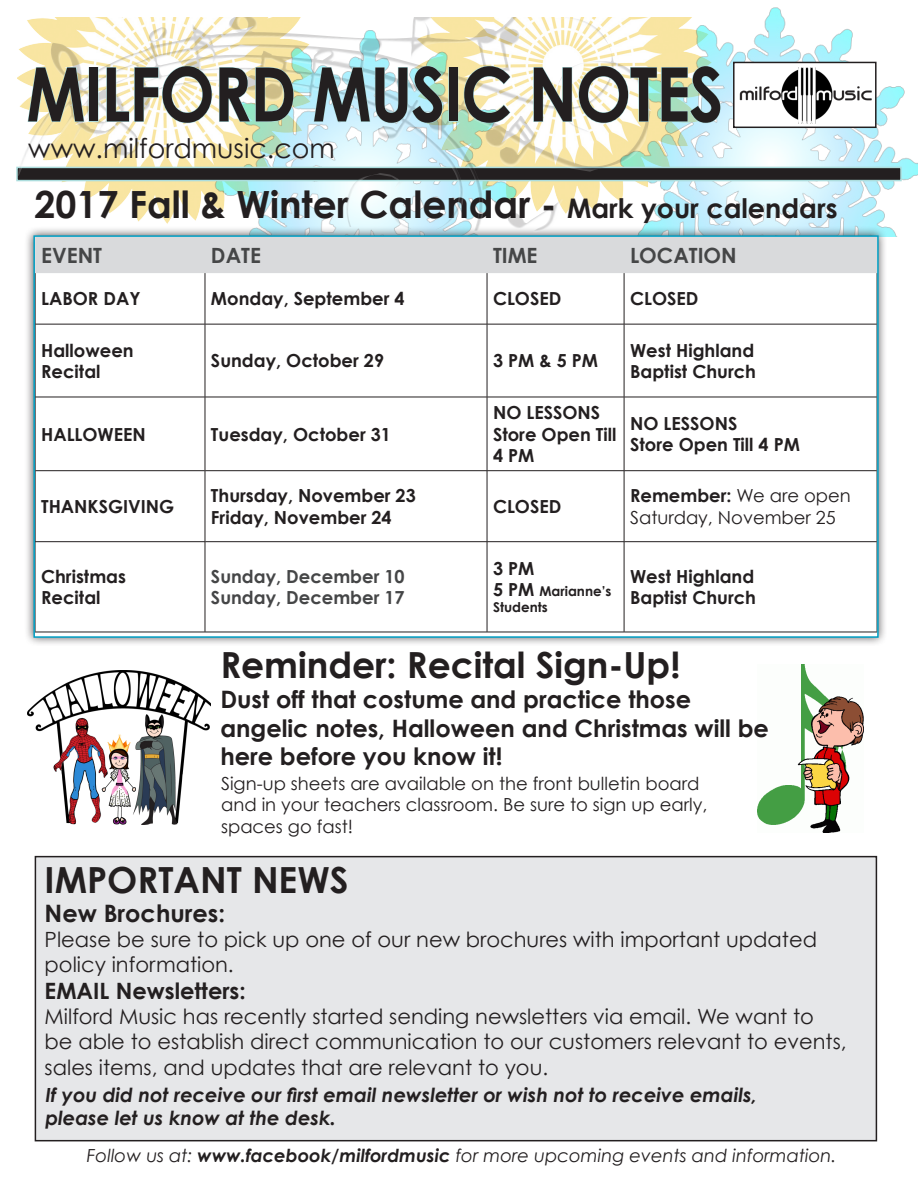
<style>
.page{position:relative;width:918px;height:1188px;background:#fff}
.page>*{position:absolute;margin:0;border:0;box-sizing:border-box;transform-origin:0 0}
.Title_2{font:700 75px "Century Gothic";letter-spacing:-.02em;color:#231f20;scale:.88 1}
.Title_2-2{font:700 37.5px "Century Gothic";color:#231f20}
.Title_2-3{font:700 36px "Century Gothic";color:#231f20}
.Title_2-4{font:27px "Century Gothic";color:#231f20}
.Title_2-5{font:700 24px/28.8px "Century Gothic";color:#231f20}
.Title_2-6{font:700 22.5px "Century Gothic";color:#231f20}
.Title_2-7{font:21px/25.2px "Century Gothic";color:#231f20}
.Title_2-8{font:700 21px "Century Gothic";color:#454647}
.Title_2-9{font:italic 700 19.5px/23.4px "Century Gothic";color:#231f20}
.Title_2-10{font:700 18px/21.6px "Century Gothic";color:#231f20}
.Title_2-11{font:18px/21.6px "Century Gothic";color:#231f20}
.Title_2-12{font:italic 18px "Century Gothic";color:#231f20}
.Title_2-13{font:700 18px/21.6px "Century Gothic";color:#454647}
.Title_2-14{font:700 13.5px/16.2px "Century Gothic";color:#231f20}
.s1{font-size:27px}
.s2{font-weight:700}
.s3{font-size:18px}
</style>
<div class="page">
<img style="left:608px;top:7px;width:310px;height:230px">
<img style="left:758px;top:665px;width:106px;height:167px">
<div style="left:17px;top:167px;width:884px;height:14px;background:#231f20"></div>
<div style="left:16px;top:167px;width:886px;height:14px;border:2px solid #acdddd"></div>
<div style="left:24px;top:226px;width:864px;height:421px;background:#231f20;opacity:.75"></div>
<div style="left:34px;top:236px;width:844px;height:401px;background:#fff"></div>
<div style="left:36px;top:238px;width:840px;height:35px;background:#d9dadc"></div>
<hr style="left:487px;top:273px;width:1px;height:51px;background:#231f20">
<hr style="left:624px;top:273px;width:1px;height:51px;background:#231f20">
<hr style="left:35px;top:324px;width:170px;height:1px;background:#231f20">
<hr style="left:205px;top:324px;width:282px;height:1px;background:#231f20">
<hr style="left:487px;top:324px;width:137px;height:1px;background:#231f20">
<hr style="left:487px;top:324px;width:1px;height:73px;background:#231f20">
<hr style="left:624px;top:324px;width:253px;height:1px;background:#231f20">
<hr style="left:624px;top:324px;width:1px;height:73px;background:#231f20">
<hr style="left:35px;top:397px;width:170px;height:1px;background:#231f20">
<hr style="left:205px;top:397px;width:282px;height:1px;background:#231f20">
<hr style="left:487px;top:397px;width:137px;height:1px;background:#231f20">
<hr style="left:487px;top:397px;width:1px;height:74px;background:#231f20">
<hr style="left:624px;top:397px;width:253px;height:1px;background:#231f20">
<hr style="left:624px;top:397px;width:1px;height:74px;background:#231f20">
<hr style="left:35px;top:470px;width:170px;height:1px;background:#231f20">
<hr style="left:205px;top:470px;width:282px;height:1px;background:#231f20">
<hr style="left:487px;top:470px;width:137px;height:1px;background:#231f20">
<hr style="left:487px;top:471px;width:1px;height:70px;background:#231f20">
<hr style="left:624px;top:470px;width:253px;height:1px;background:#231f20">
<hr style="left:624px;top:471px;width:1px;height:70px;background:#231f20">
<hr style="left:205px;top:541px;width:282px;height:1px;background:#231f20">
<hr style="left:205px;top:542px;width:1px;height:90px;background:#231f20">
<hr style="left:487px;top:541px;width:137px;height:1px;background:#231f20">
<hr style="left:487px;top:542px;width:1px;height:90px;background:#231f20">
<hr style="left:624px;top:541px;width:253px;height:1px;background:#231f20">
<hr style="left:624px;top:542px;width:1px;height:90px;background:#231f20">
<hr style="left:35px;top:632px;width:170px;height:1px;background:#231f20">
<hr style="left:205px;top:632px;width:282px;height:1px;background:#231f20">
<hr style="left:487px;top:632px;width:137px;height:1px;background:#231f20">
<hr style="left:624px;top:632px;width:253px;height:1px;background:#231f20">
<hr style="left:205px;top:273px;width:1px;height:51px;background:#231f20">
<hr style="left:205px;top:324px;width:1px;height:73px;background:#231f20">
<hr style="left:205px;top:397px;width:1px;height:74px;background:#231f20">
<hr style="left:205px;top:471px;width:1px;height:70px;background:#231f20">
<hr style="left:35px;top:541px;width:170px;height:1px;background:#231f20">
<div style="left:33px;top:235px;width:846px;height:403px;border:2px solid #009ec3"></div>
<div style="left:734px;top:62px;width:142px;height:65px;background:#fff"></div>
<img style="left:740px;top:68px;width:132px;height:55px">
<div style="left:733px;top:62px;width:144px;height:66px;border:2px solid #231f20"></div>
<img style="left:18px;top:17px;width:590px;height:214px">
<img style="left:28px;top:670px;width:183px;height:155px">
<svg style="left:758px;top:716px;width:14px;height:25px"></svg>
<div style="left:35px;top:857px;width:841px;height:284px;background:#e6e7e9"></div>
<div style="left:35px;top:856px;width:842px;height:285px;border:2px solid #231f20"></div>
<svg style="left:27px;top:67px;width:58px;height:55px;background:#e8e1b3"></svg>
<div style="left:89px;top:68px;width:9px;height:53px;border:1px solid #acdddd"></div>
<svg style="left:106px;top:65px;width:106px;height:59px"></svg>
<svg style="left:219px;top:67px;width:75px;height:55px"></svg>
<svg style="left:313px;top:65px;width:130px;height:59px;background:#bde4ea"></svg>
<div style="left:449px;top:68px;width:9px;height:53px;border:1px solid #acdddd"></div>
<svg style="left:463px;top:65px;width:48px;height:59px"></svg>
<svg style="left:533px;top:67px;width:39px;height:55px"></svg>
<svg style="left:578px;top:65px;width:143px;height:59px"></svg>
<p class="Title_2" style="left:26px;top:47px;width:794px">MILFORD MUSIC NOTES</p>
<p class="Title_2-4" style="left:28px;top:131px;width:308px">www.milfordmusic.com</p>
<p class="Title_2-2" style="left:35px;top:181px;width:804px">2017 Fall &amp; Winter Calendar - <span class="s1">Mark your calendars</span></p>
<p class="Title_2-8" style="left:41px;top:242px;width:62px">EVENT</p>
<p class="Title_2-8" style="left:211px;top:242px;width:51px">DATE</p>
<p class="Title_2-8" style="left:493px;top:242px;width:46px">TIME</p>
<p class="Title_2-8" style="left:630px;top:242px;width:108px">LOCATION</p>
<p class="Title_2-10" style="left:41px;top:288px;width:101px">LABOR DAY</p>
<p class="Title_2-10" style="left:211px;top:288px;width:195px">Monday, September 4</p>
<p class="Title_2-10" style="left:493px;top:288px;width:70px">CLOSED</p>
<p class="Title_2-10" style="left:630px;top:288px;width:70px">CLOSED</p>
<p class="Title_2-10" style="left:41px;top:339px;width:94px">Halloween<br>Recital</p>
<p class="Title_2-10" style="left:211px;top:350px;width:175px">Sunday, October 29</p>
<p class="Title_2-10" style="left:493px;top:350px;width:107px">3 PM &amp; 5 PM</p>
<p class="Title_2-10" style="left:630px;top:339px;width:127px">West Highland<br>Baptist Church</p>
<p class="Title_2-10" style="left:41px;top:423px;width:106px">HALLOWEEN</p>
<p class="Title_2-10" style="left:211px;top:423px;width:182px">Tuesday, October 31</p>
<p class="Title_2-10" style="left:493px;top:401px;width:125px">NO LESSONS<br>Store Open Till<br>4 PM</p>
<p class="Title_2-10" style="left:630px;top:412px;width:171px">NO LESSONS<br>Store Open Till 4 PM</p>
<p class="Title_2-10" style="left:41px;top:495px;width:135px">THANKSGIVING</p>
<p class="Title_2-10" style="left:211px;top:484px;width:206px">Thursday, November 23<br>Friday, November 24</p>
<p class="Title_2-10" style="left:493px;top:495px;width:70px">CLOSED</p>
<p class="Title_2-11" style="left:630px;top:485px;width:222px"><span class="s2">Remember:</span> We are open<br>Saturday, November 25</p>
<p class="Title_2-10" style="left:41px;top:565px;width:86px">Christmas<br>Recital</p>
<p class="Title_2-13" style="left:211px;top:565px;width:195px">Sunday, December 10<br>Sunday, December 17</p>
<p class="Title_2-10" style="left:493px;top:557px;width:43px">3 PM</p>
<p class="Title_2-14" style="left:493px;top:583px;width:120px"><span class="s3">5 PM</span> Marianne’s<br>Students</p>
<p class="Title_2-10" style="left:630px;top:565px;width:127px">West Highland<br>Baptist Church</p>
<p class="Title_2-3" style="left:220px;top:643px;width:462px">Reminder: Recital Sign-Up!</p>
<p class="Title_2-5" style="left:220px;top:684px;width:550px">Dust off that costume and practice those angelic notes, Halloween and Christmas will be here before you know it!</p>
<p class="Title_2-11" style="left:221px;top:772px;width:488px">Sign-up sheets are available on the front bulletin board and in your teachers classroom. Be sure to sign up early, spaces go fast!</p>
<p class="Title_2-3" style="left:45px;top:857px;width:305px">IMPORTANT NEWS</p>
<p class="Title_2-5" style="left:45px;top:898px;width:182px">New Brochures:</p>
<p class="Title_2-7" style="left:45px;top:926px;width:774px">Please be sure to pick up one of our new brochures with important updated policy information.</p>
<p class="Title_2-6" style="left:45px;top:977px;width:203px">EMAIL Newsletters:</p>
<p class="Title_2-7" style="left:45px;top:1004px;width:803px">Milford Music has recently started sending newsletters via email. We want to be able to establish direct communication to our customers relevant to events, sales items, and updates that are relevant to you.</p>
<p class="Title_2-9" style="left:45px;top:1082px;width:713px">If you did not receive our first email newsletter or wish not to receive emails, please let us know at the desk.</p>
<p class="Title_2-12" style="left:87px;top:1145px;width:751px">Follow us at: <span class="s2">www.facebook/milfordmusic</span> for more upcoming events and information.</p>
</div>
